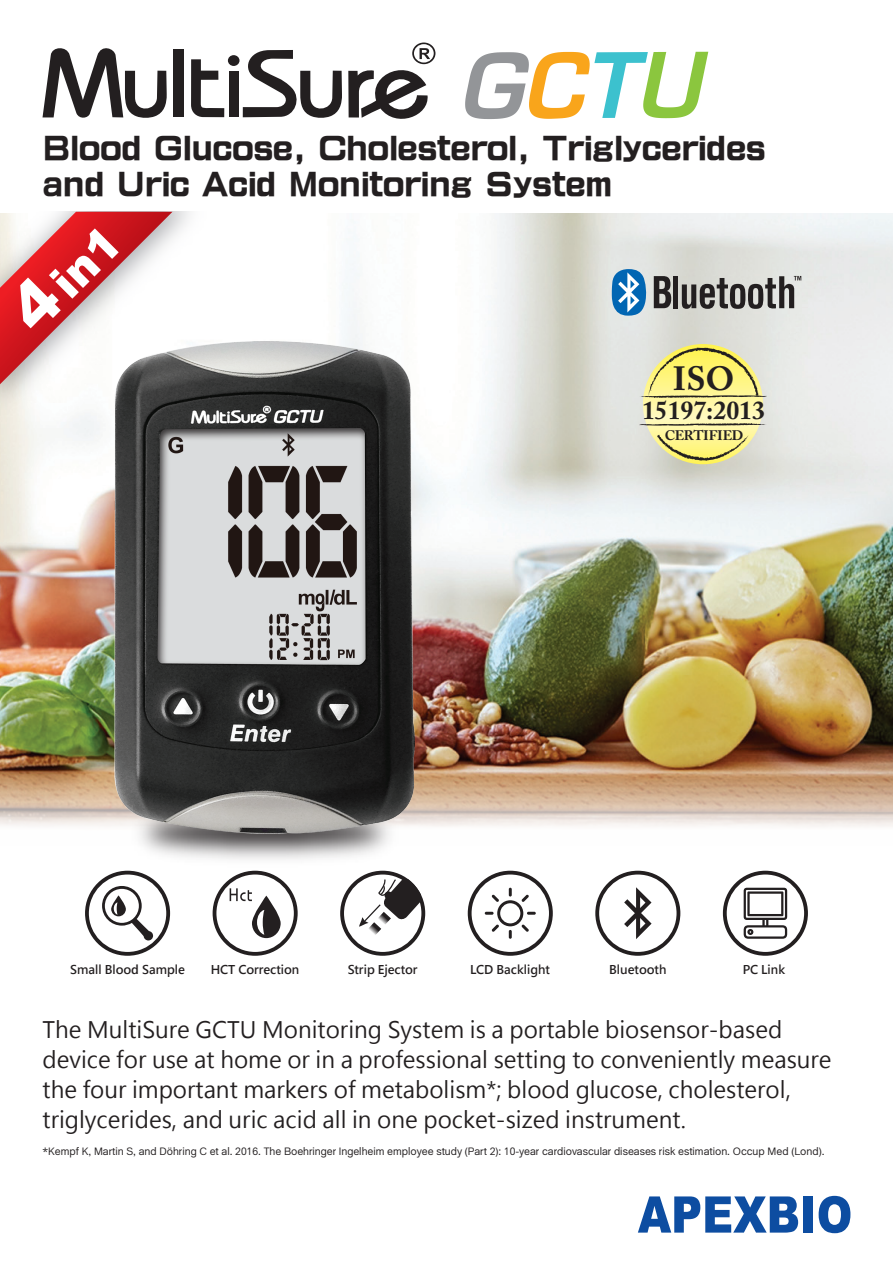
<style>
.page{position:relative;width:893px;height:1263px;background:#fff}
.page>*{position:absolute;margin:0;border:0;box-sizing:border-box;transform-origin:0 0}
.t1{font:700 33.45px "Adobe Caslon Pro";color:#231f20}
.t2{font:30px/36px "AR Gothic 2 Ultra Distended";letter-spacing:-.025em;color:#231f20}
.t3{font:700 25.65px "Adobe Caslon Pro";letter-spacing:-.005em;color:#231f20}
.t4{font:22.5px/30px "Microsoft Jheng Hei";color:#231f20}
.t5{font:700 13.8px "Adobe Caslon Pro";letter-spacing:-.025em;color:#231f20}
.t6{font:700 12px "Microsoft Jheng Hei";color:#231f20}
.t7{font:10.5px "AR New Hebe Sans";color:#231f20}
</style>
<div class="page">
<img style="left:0;top:213px;width:893px;height:541px">
<svg style="left:0;top:754px;width:893px;height:73px;background:#c6a58a"></svg>
<img style="left:0;top:212px;width:240px;height:238px">
<svg style="left:85px;top:887px;width:85px;height:69px"></svg>
<svg style="left:43px;top:48px;width:124px;height:70px"></svg>
<div style="left:173px;top:50px;width:10px;height:67px;background:#231f20"></div>
<svg style="left:191px;top:59px;width:33px;height:58px"></svg>
<div style="left:229px;top:71px;width:9px;height:46px;background:#231f20"></div>
<div style="left:228px;top:55px;width:11px;height:11px;background:#231f20;border-radius:50%"></div>
<svg style="left:242px;top:50px;width:100px;height:68px"></svg>
<svg style="left:348px;top:43px;width:87px;height:76px"></svg>
<svg style="left:465px;top:52px;width:243px;height:67px"></svg>
<svg style="left:723px;top:871px;width:85px;height:85px"></svg>
<svg style="left:340px;top:898px;width:85px;height:58px"></svg>
<svg style="left:468px;top:871px;width:85px;height:85px"></svg>
<svg style="left:213px;top:898px;width:85px;height:58px"></svg>
<svg style="left:595px;top:871px;width:85px;height:85px"></svg>
<img style="left:94px;top:768px;width:340px;height:130px">
<img style="left:115px;top:342px;width:299px;height:492px">
<svg style="left:654px;top:276px;width:17px;height:32px"></svg>
<div style="left:673px;top:276px;width:5px;height:32px;background:#231f20"></div>
<svg style="left:682px;top:276px;width:119px;height:33px;background:#8b8a88"></svg>
<svg style="left:612px;top:269px;width:35px;height:47px;background:#5999ca"></svg>
<svg style="left:639px;top:344px;width:128px;height:120px;background:#e8e29c"></svg>
<svg style="left:638px;top:1196px;width:160px;height:36px"></svg>
<div style="left:803px;top:1196px;width:10px;height:36px;background:#0d4da1"></div>
<svg style="left:819px;top:1196px;width:31px;height:37px"></svg>
<svg style="left:0;top:212px;width:172px;height:172px"></svg>
<h2 class="t2" style="left:43px;top:132px;width:725px">Blood Glucose, Cholesterol, Triglycerides and Uric Acid Monitoring System</h2>
<h1 class="t1" style="left:672px;top:359px;width:64px">ISO</h1>
<p class="t5" style="left:665px;top:427px;width:80px">CERTIFIED</p>
<p class="t3" style="left:642px;top:395px;width:124px">15197:2013</p>
<p class="t6" style="left:70px;top:962px;width:117px">Small Blood Sample</p>
<p class="t6" style="left:211px;top:962px;width:90px">HCT Correction</p>
<p class="t6" style="left:348px;top:962px;width:71px">Strip Ejector</p>
<p class="t6" style="left:470px;top:962px;width:81px">LCD Backlight</p>
<p class="t6" style="left:609px;top:962px;width:59px">Bluetooth</p>
<p class="t6" style="left:743px;top:962px;width:44px">PC Link</p>
<p class="t4" style="left:43px;top:1014px;width:791px">The MultiSure GCTU Monitoring System is a portable biosensor-based device for use at home or in a professional setting to conveniently measure the four important markers of metabolism*; blood glucose, cholesterol, triglycerides, and uric acid all in one pocket-sized instrument.</p>
<p class="t7" style="left:43px;top:1143px;width:783px">*Kempf K, Martin S, and Döhring C et al. 2016. The Boehringer Ingelheim employee study (Part 2): 10-year cardiovascular diseases risk estimation. Occup Med (Lond).</p>
</div>
